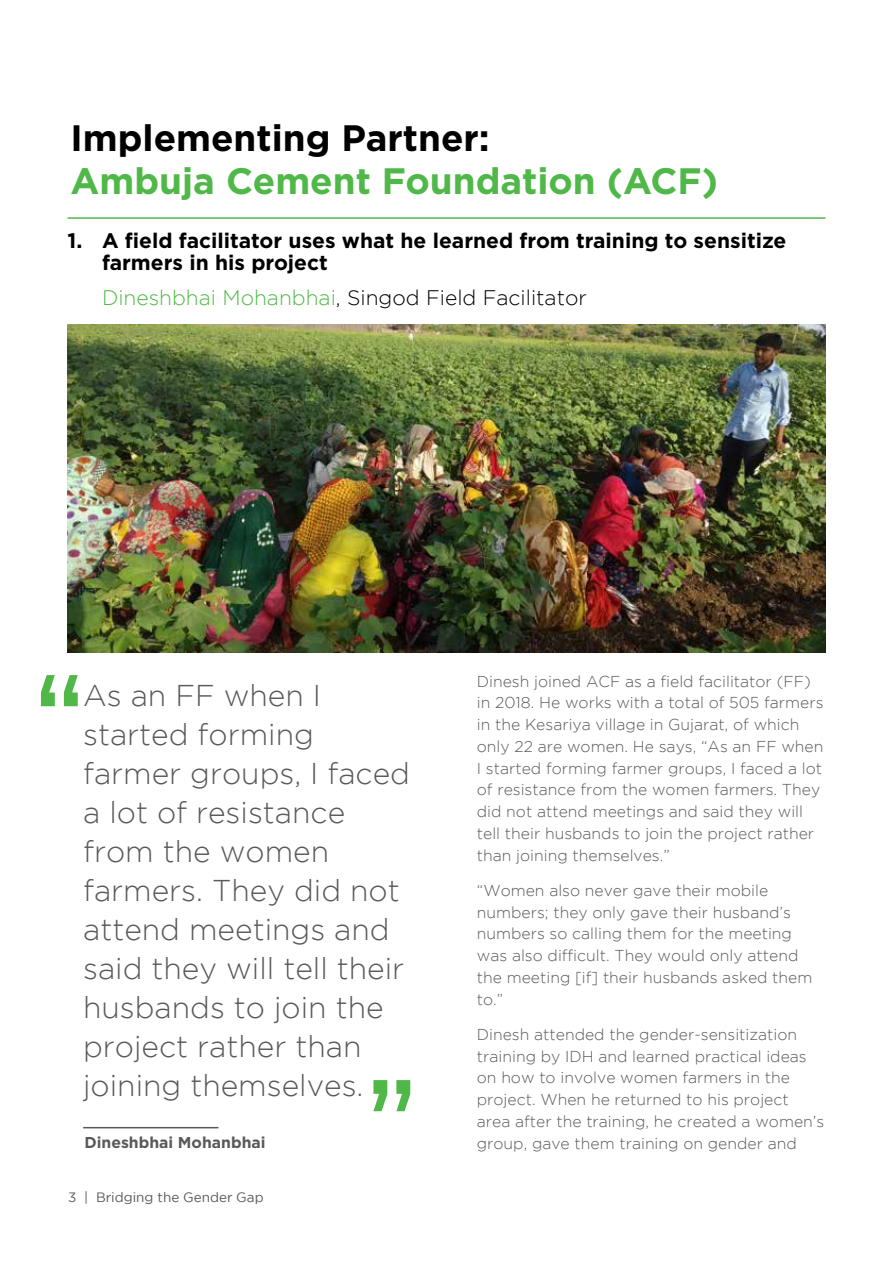
<style>
.page{position:relative;width:893px;height:1263px;background:#fff}
.page>*{position:absolute;margin:0;border:0;box-sizing:border-box;transform-origin:0 0}
.t1{font:700 36.75px "Gotham";color:#50b848}
.t2{font:700 36.75px "Gotham";color:#000}
.t3{font:300 30px/39px "Gotham";color:#58595b}
.t4{font:700 21px/21.8px "Gotham";color:#000}
.t5{font:300 21px "Gotham";color:#000}
.t6{font:300 15.75px/21.8px "Gotham";color:#58595b}
.t7{font:700 15.75px "Gotham";color:#58595b}
.t8{font:13.5px "Gotham";color:#58595b}
.s1{color:#50b848}
</style>
<div class="page">
<svg style="left:41px;top:675px;width:37px;height:31px"></svg>
<svg style="left:373px;top:1080px;width:37px;height:31px"></svg>
<hr style="left:83px;top:1127px;width:135px;height:1px;background:#58595b">
<img style="left:68px;top:324px;width:757px;height:328px">
<hr style="left:68px;top:217px;width:757px;height:2px;background:#50b848">
<h1 class="t2" style="left:70px;top:114px;width:421px">Implementing Partner:</h1>
<h1 class="t1" style="left:70px;top:157px;width:649px">Ambuja Cement Foundation (ACF)</h1>
<h3 class="t4" style="left:102px;top:230px;width:686px;text-indent:-35px">1. A field facilitator uses what he learned from training to sensitize farmers in his project</h3>
<h3 class="t5" style="left:102px;top:286px;width:486px"><span class="s1">Dineshbhai Mohanbhai</span>, Singod Field Facilitator</h3>
<h2 class="t3" style="left:83px;top:675px;width:328px">As an FF when I started forming farmer groups, I faced a lot of resistance from the women farmers. They did not attend meetings and said they will tell their husbands to join the project rather than joining themselves.</h2>
<p class="t7" style="left:84px;top:1131px;width:183px">Dineshbhai Mohanbhai</p>
<p class="t8" style="left:68px;top:1188px;width:197px">3 | Bridging the Gender Gap</p>
<p class="t6" style="left:477px;top:670px;width:348px">Dinesh joined ACF as a field facilitator (FF) in 2018. He works with a total of 505 farmers in the Kesariya village in Gujarat, of which only 22 are women. He says, “As an FF when I started forming farmer groups, I faced a lot of resistance from the women farmers. They did not attend meetings and said they will tell their husbands to join the project rather than joining themselves.”</p>
<p class="t6" style="left:477px;top:879px;width:337px">“Women also never gave their mobile numbers; they only gave their husband’s numbers so calling them for the meeting was also difficult. They would only attend the meeting [if] their husbands asked them to.”</p>
<p class="t6" style="left:477px;top:1023px;width:349px">Dinesh attended the gender-sensitization training by IDH and learned practical ideas on how to involve women farmers in the project. When he returned to his project area after the training, he created a women’s group, gave them training on gender and</p>
</div>
